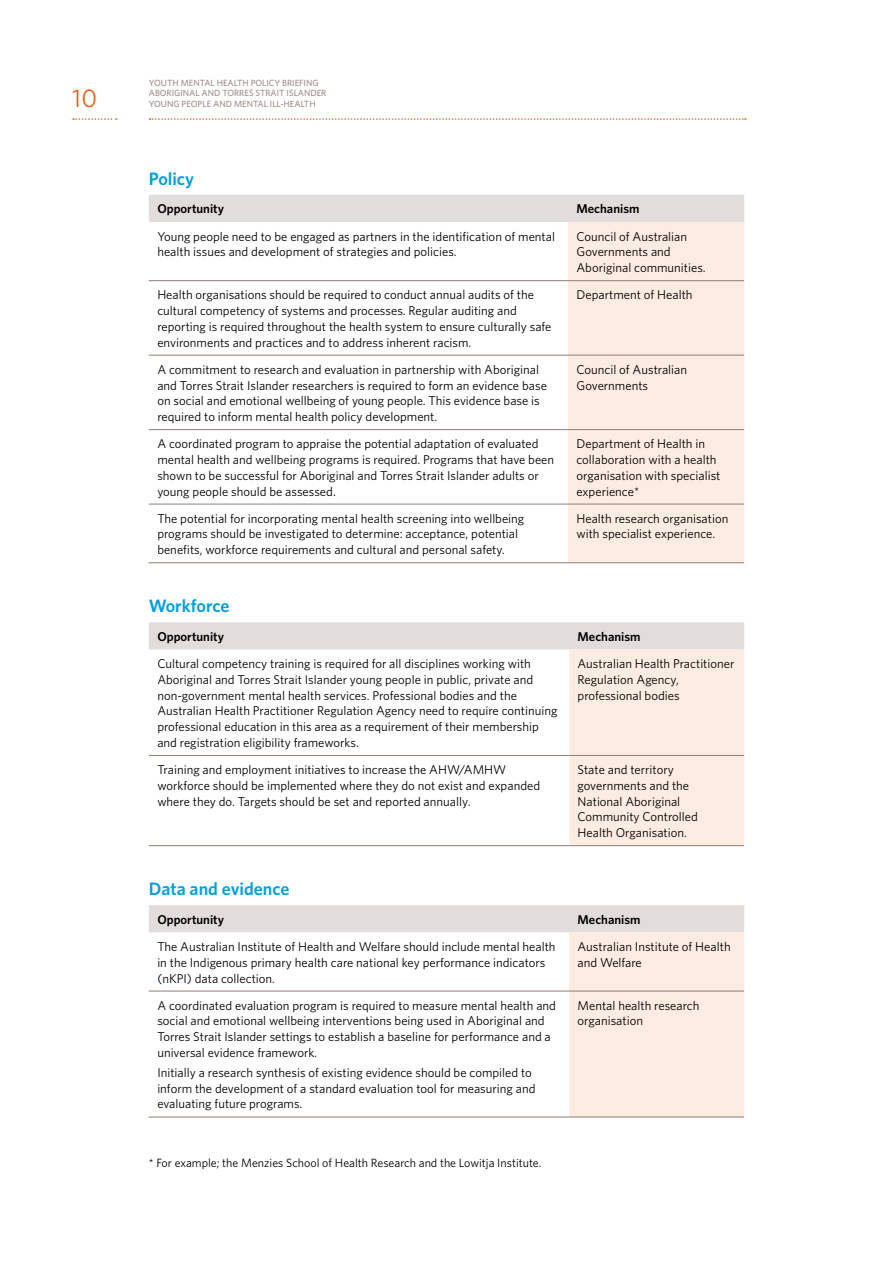
<style>
.page{position:relative;width:893px;height:1263px;background:#fff}
.page>*{position:absolute;margin:0;border:0;box-sizing:border-box;transform-origin:0 0}
.t1{font:25.5px "Whitney";color:#e5621b}
.t2{font:600 18px "Whitney";color:#009fe3}
.t3{font:12.75px/15.8px "Whitney";color:#000}
.t4{font:600 12.75px "Whitney";color:#000}
.t5{font:12px "Whitney";color:#000}
.t6{font:500 9px/10.5px "Whitney";color:#a08e88}
</style>
<div class="page">
<svg style="left:150px;top:118px;width:596px;height:2px"></svg>
<svg style="left:73px;top:118px;width:44px;height:2px"></svg>
<svg style="left:149px;top:195px;width:595px;height:367px"></svg>
<hr style="left:149px;top:280px;width:419px;height:1px;background:#907d77">
<hr style="left:568px;top:280px;width:176px;height:1px;background:#907d77">
<hr style="left:149px;top:355px;width:419px;height:1px;background:#907d77">
<hr style="left:568px;top:355px;width:176px;height:1px;background:#907d77">
<hr style="left:149px;top:429px;width:419px;height:1px;background:#907d77">
<hr style="left:568px;top:429px;width:176px;height:1px;background:#907d77">
<hr style="left:149px;top:504px;width:419px;height:1px;background:#907d77">
<hr style="left:568px;top:504px;width:176px;height:1px;background:#907d77">
<hr style="left:149px;top:562px;width:419px;height:1px;background:#907d77">
<hr style="left:568px;top:562px;width:176px;height:1px;background:#907d77">
<svg style="left:149px;top:622px;width:595px;height:223px"></svg>
<hr style="left:149px;top:755px;width:420px;height:1px;background:#907d77">
<hr style="left:569px;top:755px;width:175px;height:1px;background:#907d77">
<hr style="left:149px;top:845px;width:420px;height:1px;background:#907d77">
<hr style="left:569px;top:845px;width:175px;height:1px;background:#907d77">
<svg style="left:149px;top:905px;width:595px;height:212px"></svg>
<hr style="left:149px;top:991px;width:420px;height:1px;background:#907d77">
<hr style="left:569px;top:991px;width:175px;height:1px;background:#907d77">
<hr style="left:149px;top:1117px;width:420px;height:1px;background:#907d77">
<hr style="left:569px;top:1117px;width:175px;height:1px;background:#907d77">
<h1 class="t1" style="left:72px;top:81px;width:26px">10</h1>
<p class="t6" style="left:149px;top:77px;width:179px">YOUTH MENTAL HEALTH POLICY BRIEFING<br>ABORIGINAL AND TORRES STRAIT ISLANDER<br>YOUNG PEOPLE AND MENTAL ILL-HEALTH</p>
<h2 class="t2" style="left:149px;top:166px;width:47px">Policy</h2>
<p class="t4" style="left:157px;top:201px;width:68px">Opportunity</p>
<p class="t4" style="left:576px;top:201px;width:65px">Mechanism</p>
<p class="t3" style="left:157px;top:228px;width:399px">Young people need to be engaged as partners in the identification of mental health issues and development of strategies and policies.</p>
<p class="t3" style="left:576px;top:228px;width:131px">Council of Australian<br>Governments and<br>Aboriginal communities.</p>
<p class="t3" style="left:157px;top:287px;width:396px">Health organisations should be required to conduct annual audits of the cultural competency of systems and processes. Regular auditing and reporting is required throughout the health system to ensure culturally safe environments and practices and to address inherent racism.</p>
<p class="t3" style="left:576px;top:287px;width:118px">Department of Health</p>
<p class="t3" style="left:157px;top:361px;width:391px">A commitment to research and evaluation in partnership with Aboriginal and Torres Strait Islander researchers is required to form an evidence base on social and emotional wellbeing of young people. This evidence base is required to inform mental health policy development.</p>
<p class="t3" style="left:576px;top:361px;width:112px">Council of Australian<br>Governments</p>
<p class="t3" style="left:157px;top:436px;width:398px">A coordinated program to appraise the potential adaptation of evaluated mental health and wellbeing programs is required. Programs that have been shown to be successful for Aboriginal and Torres Strait Islander adults or young people should be assessed.</p>
<p class="t3" style="left:576px;top:436px;width:145px">Department of Health in collaboration with a health organisation with specialist experience*</p>
<p class="t3" style="left:157px;top:510px;width:368px">The potential for incorporating mental health screening into wellbeing programs should be investigated to determine: acceptance, potential benefits, workforce requirements and cultural and personal safety.</p>
<p class="t3" style="left:576px;top:510px;width:153px">Health research organisation with specialist experience.</p>
<h2 class="t2" style="left:149px;top:594px;width:82px">Workforce</h2>
<p class="t4" style="left:157px;top:628px;width:68px">Opportunity</p>
<p class="t4" style="left:578px;top:628px;width:65px">Mechanism</p>
<p class="t3" style="left:157px;top:655px;width:402px">Cultural competency training is required for all disciplines working with Aboriginal and Torres Strait Islander young people in public, private and non-government mental health services. Professional bodies and the Australian Health Practitioner Regulation Agency need to require continuing professional education in this area as a requirement of their membership and registration eligibility frameworks.</p>
<p class="t3" style="left:578px;top:655px;width:158px">Australian Health Practitioner<br>Regulation Agency, professional bodies</p>
<p class="t3" style="left:157px;top:761px;width:384px">Training and employment initiatives to increase the AHW/AMHW workforce should be implemented where they do not exist and expanded where they do. Targets should be set and reported annually.</p>
<p class="t3" style="left:578px;top:761px;width:122px">State and territory governments and the<br>National Aboriginal<br>Community Controlled<br>Health Organisation.</p>
<h2 class="t2" style="left:149px;top:877px;width:142px">Data and evidence</h2>
<p class="t4" style="left:157px;top:911px;width:68px">Opportunity</p>
<p class="t4" style="left:578px;top:911px;width:65px">Mechanism</p>
<p class="t3" style="left:157px;top:938px;width:400px">The Australian Institute of Health and Welfare should include mental health in the Indigenous primary health care national key performance indicators (nKPI) data collection.</p>
<p class="t3" style="left:578px;top:938px;width:155px">Australian Institute of Health and Welfare</p>
<p class="t3" style="left:157px;top:997px;width:400px">A coordinated evaluation program is required to measure mental health and social and emotional wellbeing interventions being used in Aboriginal and Torres Strait Islander settings to establish a baseline for performance and a universal evidence framework.</p>
<p class="t3" style="left:157px;top:1064px;width:380px">Initially a research synthesis of existing evidence should be compiled to inform the development of a standard evaluation tool for measuring and evaluating future programs.</p>
<p class="t3" style="left:578px;top:997px;width:123px">Mental health research organisation</p>
<p class="t5" style="left:149px;top:1155px;width:394px">* For example; the Menzies School of Health Research and the Lowitja Institute.</p>
</div>
